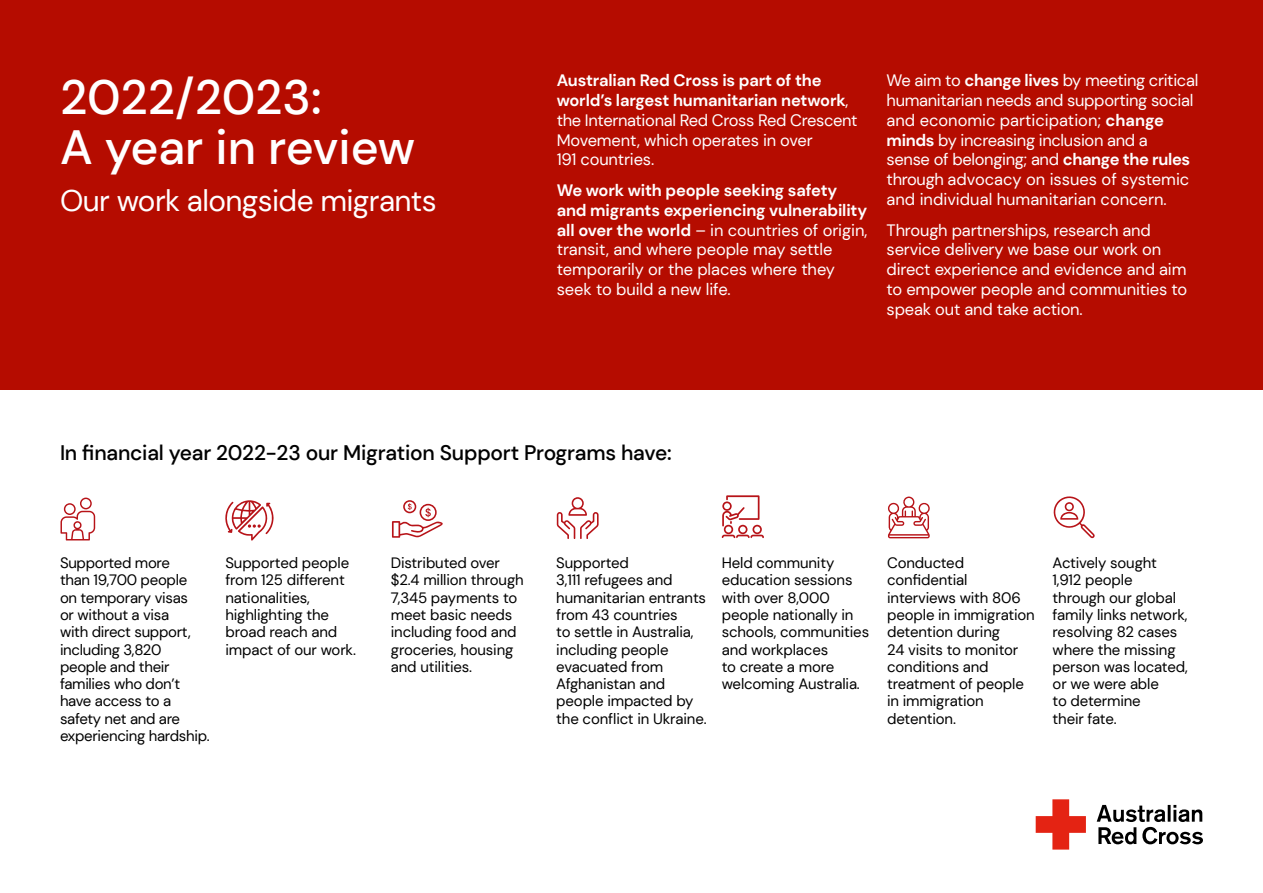
<style>
.page{position:relative;width:1263px;height:893px;background:#fff}
.page>*{position:absolute;margin:0;border:0;box-sizing:border-box;transform-origin:0 0}
.t1{font:500 48px/50.2px "DM Sans";letter-spacing:-.01em;color:#fff}
.t2{font:29.85px "DM Sans";letter-spacing:-.02em;color:#fff}
.t3{font:500 21px "DM Sans";letter-spacing:-.01em;color:#000}
.t4{font:16.5px/19.8px "DM Sans";letter-spacing:-.01em;color:#fff}
.t5{font:15px/17.2px "DM Sans";letter-spacing:-.01em;color:#000}
.s1{font-weight:700}
</style>
<div class="page">
<div style="left:0;top:0;width:1263px;height:389px;background:#b50c00"></div>
<svg style="left:888px;top:496px;width:42px;height:42px"></svg>
<svg style="left:61px;top:497px;width:35px;height:43px"></svg>
<svg style="left:722px;top:495px;width:42px;height:43px"></svg>
<svg style="left:557px;top:497px;width:42px;height:42px"></svg>
<svg style="left:392px;top:500px;width:51px;height:37px"></svg>
<svg style="left:1053px;top:496px;width:42px;height:42px"></svg>
<svg style="left:225px;top:500px;width:49px;height:40px"></svg>
<svg style="left:1097px;top:804px;width:106px;height:40px"></svg>
<svg style="left:1036px;top:799px;width:50px;height:50px"></svg>
<h1 class="t1" style="left:60px;top:71px;width:357px">2022/2023:<br>A year in review</h1>
<h2 class="t2" style="left:60px;top:182px;width:378px">Our work alongside migrants</h2>
<p class="t4" style="left:557px;top:70px;width:302px"><span class="s1">Australian Red Cross is part of the world’s largest humanitarian network</span>, the International Red Cross Red Crescent<br>Movement, which operates in over<br>191 countries.</p>
<p class="t4" style="left:557px;top:180px;width:312px"><span class="s1">We work with people seeking safety and migrants experiencing vulnerability all over the world</span> – in countries of origin, transit, and where people may settle temporarily or the places where they seek to build a new life.</p>
<p class="t4" style="left:887px;top:70px;width:313px">We aim to <span class="s1">change lives</span> by meeting critical humanitarian needs and supporting social and economic participation; <span class="s1">change minds</span> by increasing inclusion and a<br>sense of belonging; and <span class="s1">change the rules </span>through advocacy on issues of systemic and individual humanitarian concern.</p>
<p class="t4" style="left:887px;top:220px;width:302px">Through partnerships, research and service delivery we base our work on direct experience and evidence and aim to empower people and communities to speak out and take action.</p>
<h3 class="t3" style="left:60px;top:439px;width:613px">In financial year 2022-23 our Migration Support Programs have:</h3>
<p class="t5" style="left:60px;top:554px;width:151px">Supported more<br>than 19,700 people<br>on temporary visas<br>or without a visa<br>with direct support, including 3,820 people and their families who don’t have access to a safety net and are experiencing hardship.</p>
<p class="t5" style="left:225px;top:554px;width:132px">Supported people from 125 different nationalities, highlighting the broad reach and impact of our work.</p>
<p class="t5" style="left:391px;top:554px;width:134px">Distributed over $2.4 million through<br>7,345 payments to meet basic needs including food and groceries, housing and utilities.</p>
<p class="t5" style="left:556px;top:554px;width:152px">Supported<br>3,111 refugees and humanitarian entrants from 43 countries<br>to settle in Australia, including people evacuated from<br>Afghanistan and people impacted by the conflict in Ukraine.</p>
<p class="t5" style="left:722px;top:554px;width:149px">Held community education sessions with over 8,000 people nationally in schools, communities and workplaces<br>to create a more welcoming Australia.</p>
<p class="t5" style="left:887px;top:554px;width:149px">Conducted confidential interviews with 806 people in immigration detention during<br>24 visits to monitor conditions and treatment of people in immigration detention.</p>
<p class="t5" style="left:1053px;top:554px;width:137px">Actively sought<br>1,912 people through our global family links network, resolving 82 cases where the missing person was located, or we were able<br>to determine<br>their fate.</p>
</div>
